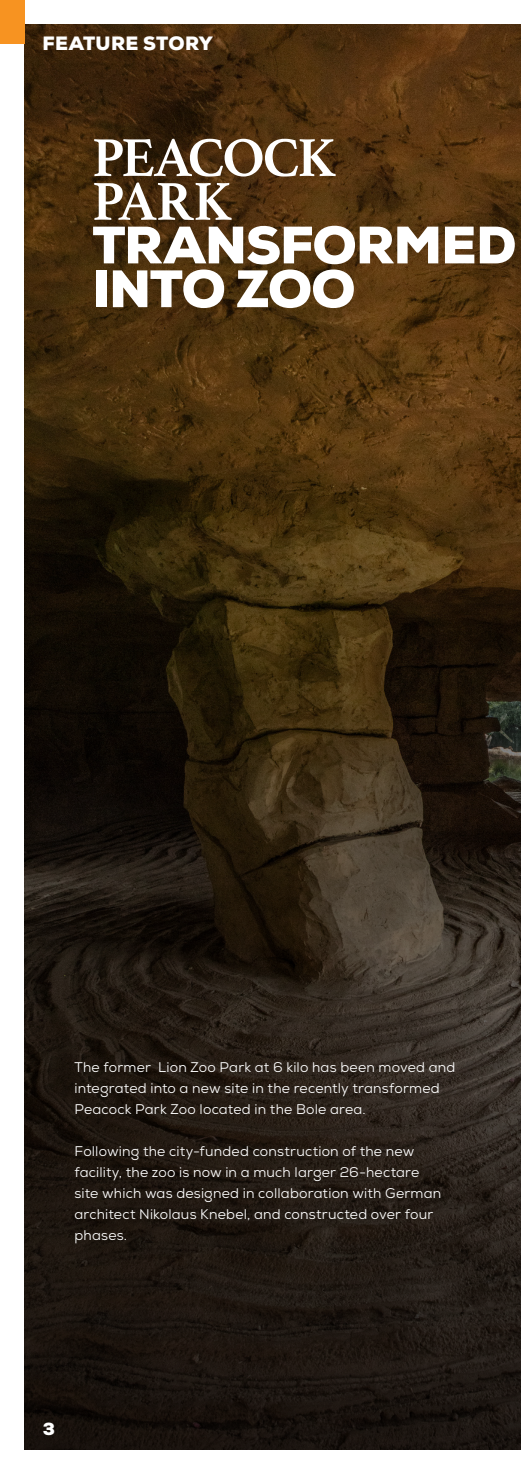
<style>
.page{position:relative;width:521px;height:1474px;background:#fff}
.page>*{position:absolute;margin:0;border:0;box-sizing:border-box;transform-origin:0 0}
.t1{font:700 56px "Athelas";letter-spacing:-.035em;color:#fff}
.t2{font:900 52.5px "Nexa";letter-spacing:-.02em;color:#fff}
.t3{font:900 19.25px "Nexa";letter-spacing:.01em;color:#fff}
.t4{font:900 17.5px "Nexa";color:#fff}
.t5{font:14px/21px "Nexa";letter-spacing:.015em;color:#fff}
</style>
<div class="page">
<img style="left:25px;top:25px;width:496px;height:1424px">
<div style="left:0;top:0;width:25px;height:43px;background:#f79321"></div>
<p class="t3" style="left:42px;top:31px;width:172px">FEATURE STORY</p>
<p class="t1" style="left:92px;top:112px;width:245px">PEACOCK</p>
<p class="t1" style="left:92px;top:156px;width:141px">PARK</p>
<p class="t2" style="left:92px;top:211px;width:426px">TRANSFORMED</p>
<p class="t2" style="left:92px;top:255px;width:265px">INTO ZOO</p>
<p class="t5" style="left:74px;top:1056px;width:382px">The former Lion Zoo Park at 6 kilo has been moved and integrated into a new site in the recently transformed<br>Peacock Park Zoo located in the Bole area.</p>
<p class="t5" style="left:74px;top:1140px;width:368px">Following the city-funded construction of the new facility, the zoo is now in a much larger 26-hectare site which was designed in collaboration with German architect Nikolaus Knebel, and constructed over four phases.</p>
<p class="t4" style="left:43px;top:1417px;width:14px">3</p>
</div>
